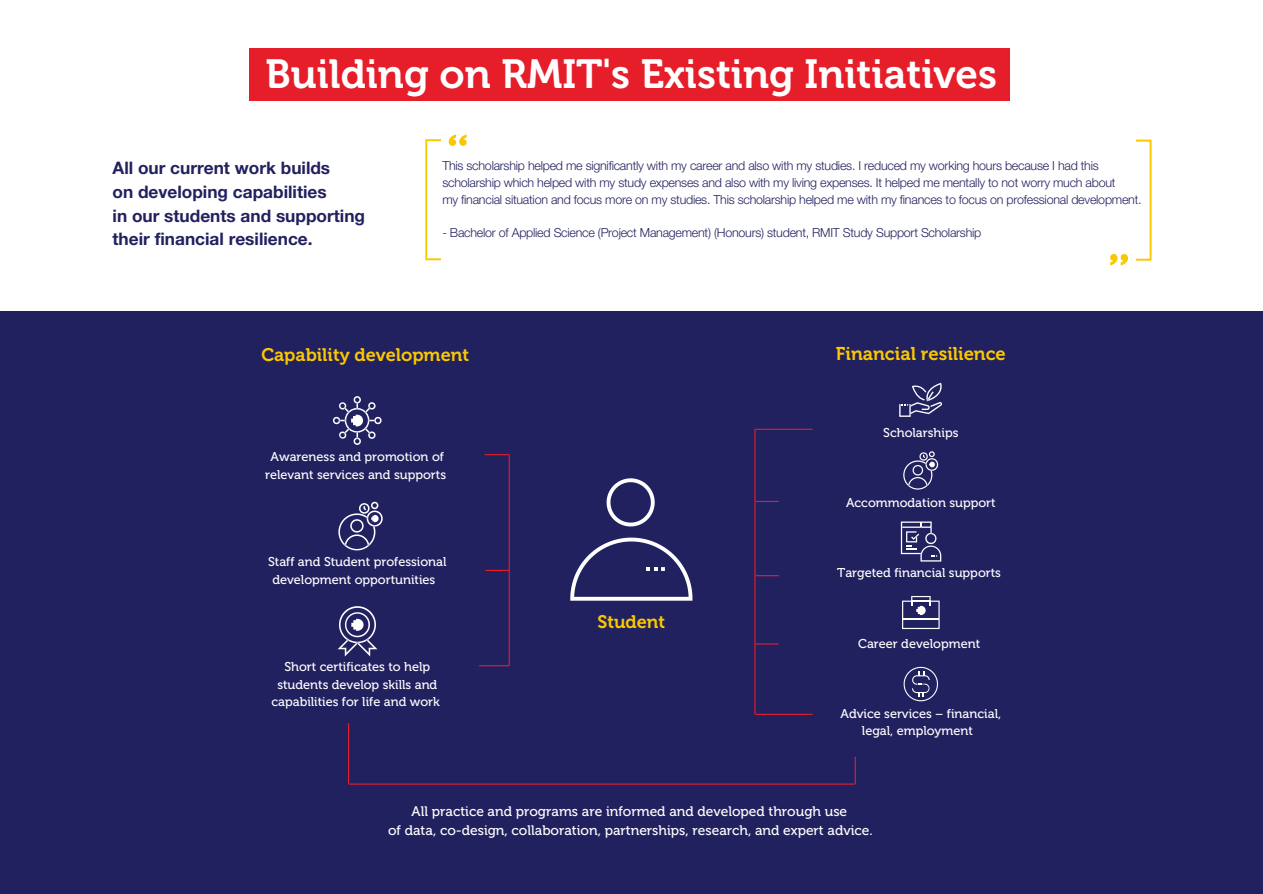
<style>
.page{position:relative;width:1263px;height:894px;background:#fff}
.page>*{position:absolute;margin:0;border:0;box-sizing:border-box;transform-origin:0 0}
.t1{font:40.5px "Museo 700";color:#fff}
.t2{font:18.45px "Museo 700";color:#fac800}
.t3{font:18.15px "Museo 700";color:#fac800}
.t4{font:18px "Museo 700";color:#fac800}
.t5{font:700 17.25px/23.5px "Helvetica Neue LT Pro";color:#222160}
.t6{font:13.8px/19px "Museo 500";color:#fff;text-align:center}
.t7{font:12.75px/17.5px "Museo 500";color:#fff;text-align:center}
.t8{font:300 12.45px/16.6px "Helvetica Neue LT Pro";letter-spacing:-.02em;color:#222160}
</style>
<div class="page">
<div style="left:249px;top:48px;width:760px;height:52px;background:#e61e2a"></div>
<div style="left:0;top:311px;width:1263px;height:582px;background:#222160"></div>
<svg style="left:338px;top:606px;width:39px;height:50px"></svg>
<svg style="left:607px;top:478px;width:48px;height:48px"></svg>
<svg style="left:570px;top:537px;width:122px;height:63px"></svg>
<svg style="left:899px;top:382px;width:43px;height:35px"></svg>
<svg style="left:338px;top:501px;width:45px;height:49px"></svg>
<svg style="left:903px;top:451px;width:35px;height:38px"></svg>
<svg style="left:904px;top:666px;width:34px;height:35px"></svg>
<svg style="left:901px;top:521px;width:40px;height:40px"></svg>
<svg style="left:333px;top:396px;width:49px;height:49px"></svg>
<svg style="left:902px;top:596px;width:38px;height:33px"></svg>
<hr style="left:756px;top:428px;width:56px;height:1px;background:#e61e2a">
<hr style="left:754px;top:429px;width:1px;height:285px;background:#e61e2a">
<hr style="left:509px;top:455px;width:1px;height:210px;background:#e61e2a">
<svg style="left:756px;top:575px;width:22px;height:1px"></svg>
<hr style="left:479px;top:665px;width:30px;height:1px;background:#e61e2a">
<svg style="left:756px;top:643px;width:22px;height:1px"></svg>
<hr style="left:486px;top:569px;width:23px;height:2px;background:#e61e2a">
<hr style="left:756px;top:713px;width:56px;height:1px;background:#e61e2a">
<svg style="left:485px;top:454px;width:24px;height:1px"></svg>
<hr style="left:756px;top:500px;width:22px;height:2px;background:#e61e2a">
<hr style="left:348px;top:723px;width:1px;height:60px;background:#e61e2a">
<svg style="left:855px;top:756px;width:1px;height:27px"></svg>
<hr style="left:349px;top:783px;width:505px;height:1px;background:#e61e2a">
<svg style="left:449px;top:134px;width:18px;height:12px"></svg>
<svg style="left:425px;top:139px;width:16px;height:121px"></svg>
<svg style="left:1110px;top:254px;width:18px;height:11px"></svg>
<svg style="left:1136px;top:140px;width:15px;height:120px"></svg>
<h1 class="t1" style="left:265px;top:50px;width:733px">Building on RMIT's Existing Initiatives</h1>
<h3 class="t5" style="left:113px;top:159px;width:254px">All our current work builds<br>on developing capabilities<br>in our students and supporting their financial resilience.</h3>
<p class="t8" style="left:442px;top:159px;width:701px">This scholarship helped me significantly with my career and also with my studies. I reduced my working hours because I had this scholarship which helped with my study expenses and also with my living expenses. It helped me mentally to not worry much about<br>my financial situation and focus more on my studies. This scholarship helped me with my finances to focus on professional development.</p>
<p class="t8" style="left:442px;top:226px;width:540px">- Bachelor of Applied Science (Project Management) (Honours) student, RMIT Study Support Scholarship</p>
<h3 class="t3" style="left:261px;top:343px;width:209px">Capability development</h3>
<p class="t7" style="left:265px;top:448px;width:183px">Awareness and promotion of relevant services and supports</p>
<p class="t7" style="left:268px;top:553px;width:180px">Staff and Student professional development opportunities</p>
<p class="t7" style="left:271px;top:658px;width:170px">Short certificates to help students develop skills and capabilities for life and work</p>
<h3 class="t4" style="left:597px;top:611px;width:69px">Student</h3>
<h2 class="t2" style="left:836px;top:343px;width:172px">Financial resilience</h2>
<p class="t7" style="left:883px;top:424px;width:77px">Scholarships</p>
<p class="t7" style="left:846px;top:494px;width:151px">Accommodation support</p>
<p class="t7" style="left:837px;top:564px;width:165px">Targeted financial supports</p>
<p class="t7" style="left:858px;top:634px;width:124px">Career development</p>
<p class="t7" style="left:841px;top:704px;width:162px">Advice services – financial, legal, employment</p>
<p class="t6" style="left:388px;top:801px;width:486px">All practice and programs are informed and developed through use<br>of data, co-design, collaboration, partnerships, research, and expert advice.</p>
</div>
